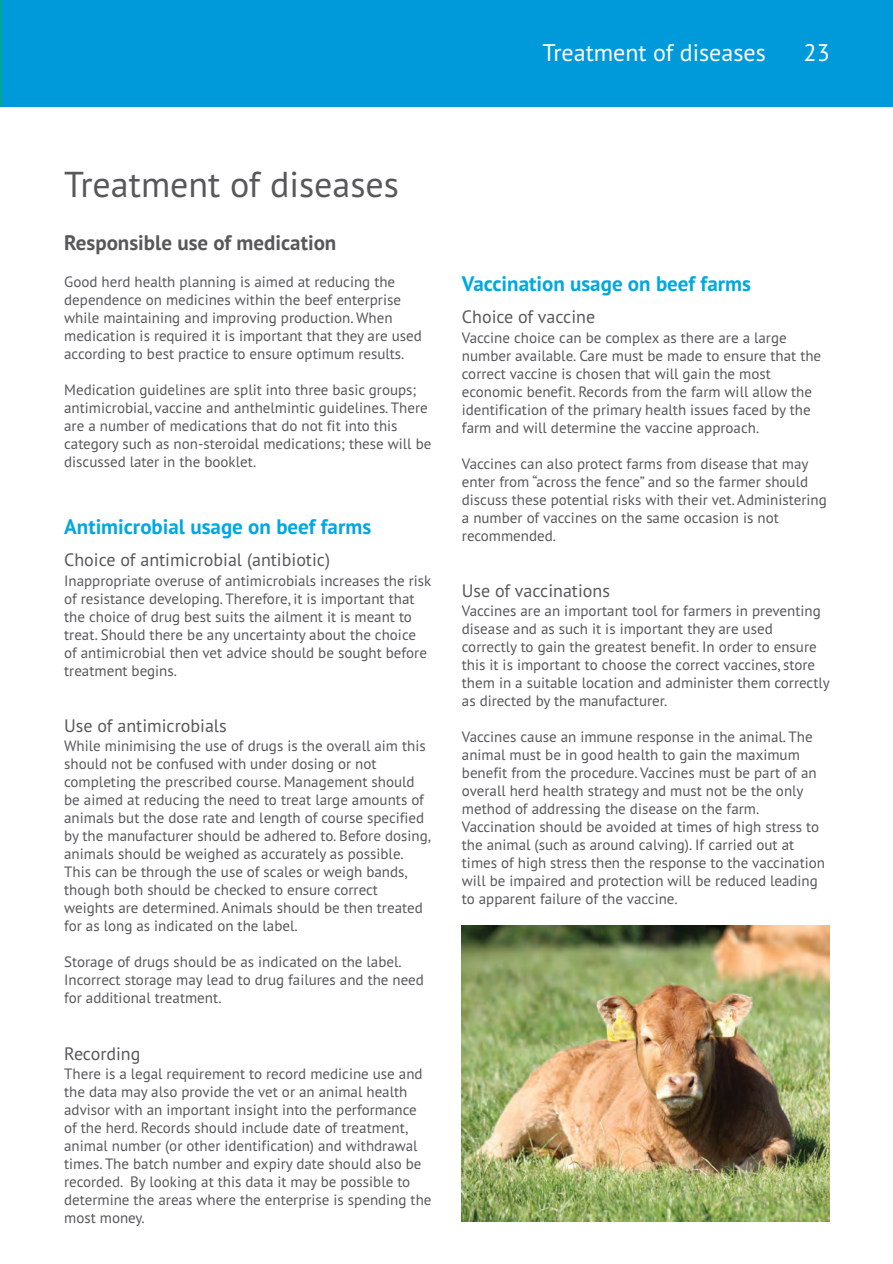
<style>
.page{position:relative;width:893px;height:1264px;background:#fff}
.page>*{position:absolute;margin:0;border:0;box-sizing:border-box;transform-origin:0 0}
.t1{font:36px "PT Sans";color:#57585a}
.t2{font:24px "PT Sans";color:#fff}
.t3{font:700 21px "PT Sans";color:#00a8e0}
.t4{font:700 21px "PT Sans";color:#57585a}
.t5{font:18px "PT Sans";color:#57585a}
.t6{font:15px/18px "PT Sans";color:#57585a}
</style>
<div class="page">
<div style="left:0;top:0;width:893px;height:107px;background:#009ada"></div>
<hr style="left:0;top:0;width:1px;height:107px;background:#0cae4c">
<img style="left:461px;top:925px;width:368px;height:296px">
<h2 class="t2" style="left:542px;top:37px;width:225px">Treatment of diseases</h2>
<h2 class="t2" style="left:803px;top:37px;width:28px">23</h2>
<h1 class="t1" style="left:64px;top:162px;width:336px">Treatment of diseases</h1>
<h3 class="t4" style="left:64px;top:229px;width:274px">Responsible use of medication</h3>
<p class="t6" style="left:64px;top:272px;width:359px">Good herd health planning is aimed at reducing the dependence on medicines within the beef enterprise while maintaining and improving production. When medication is required it is important that they are used according to best practice to ensure optimum results.</p>
<p class="t6" style="left:64px;top:380px;width:369px">Medication guidelines are split into three basic groups; antimicrobial, vaccine and anthelmintic guidelines. There are a number of medications that do not fit into this category such as non-steroidal medications; these will be discussed later in the booklet.</p>
<h3 class="t3" style="left:64px;top:513px;width:308px">Antimicrobial usage on beef farms</h3>
<p class="t5" style="left:64px;top:548px;width:267px">Choice of antimicrobial (antibiotic)</p>
<p class="t6" style="left:64px;top:571px;width:368px">Inappropriate overuse of antimicrobials increases the risk of resistance developing. Therefore, it is important that the choice of drug best suits the ailment it is meant to treat. Should there be any uncertainty about the choice of antimicrobial then vet advice should be sought before treatment begins.</p>
<p class="t5" style="left:64px;top:714px;width:164px">Use of antimicrobials</p>
<p class="t6" style="left:64px;top:736px;width:368px">While minimising the use of drugs is the overall aim this should not be confused with under dosing or not completing the prescribed course. Management should be aimed at reducing the need to treat large amounts of animals but the dose rate and length of course specified by the manufacturer should be adhered to. Before dosing, animals should be weighed as accurately as possible.<br>This can be through the use of scales or weigh bands, though both should be checked to ensure correct weights are determined. Animals should be then treated for as long as indicated on the label.</p>
<p class="t6" style="left:64px;top:952px;width:361px">Storage of drugs should be as indicated on the label.<br>Incorrect storage may lead to drug failures and the need for additional treatment.</p>
<p class="t5" style="left:64px;top:1041px;width:78px">Recording</p>
<p class="t6" style="left:64px;top:1064px;width:369px">There is a legal requirement to record medicine use and the data may also provide the vet or an animal health advisor with an important insight into the performance of the herd. Records should include date of treatment, animal number (or other identification) and withdrawal times. The batch number and expiry date should also be recorded. By looking at this data it may be possible to determine the areas where the enterprise is spending the most money.</p>
<h3 class="t3" style="left:462px;top:270px;width:290px">Vaccination usage on beef farms</h3>
<p class="t5" style="left:462px;top:305px;width:135px">Choice of vaccine</p>
<p class="t6" style="left:462px;top:328px;width:361px">Vaccine choice can be complex as there are a large number available. Care must be made to ensure that the correct vaccine is chosen that will gain the most economic benefit. Records from the farm will allow the identification of the primary health issues faced by the farm and will determine the vaccine approach.</p>
<p class="t6" style="left:462px;top:454px;width:366px">Vaccines can also protect farms from disease that may enter from “across the fence” and so the farmer should discuss these potential risks with their vet. Administering a number of vaccines on the same occasion is not recommended.</p>
<p class="t5" style="left:462px;top:579px;width:150px">Use of vaccinations</p>
<p class="t6" style="left:462px;top:601px;width:369px">Vaccines are an important tool for farmers in preventing disease and as such it is important they are used correctly to gain the greatest benefit. In order to ensure this it is important to choose the correct vaccines, store them in a suitable location and administer them correctly as directed by the manufacturer.</p>
<p class="t6" style="left:462px;top:727px;width:365px">Vaccines cause an immune response in the animal. The animal must be in good health to gain the maximum benefit from the procedure. Vaccines must be part of an overall herd health strategy and must not be the only method of addressing the disease on the farm.<br>Vaccination should be avoided at times of high stress to the animal (such as around calving). If carried out at times of high stress then the response to the vaccination will be impaired and protection will be reduced leading to apparent failure of the vaccine.</p>
</div>
